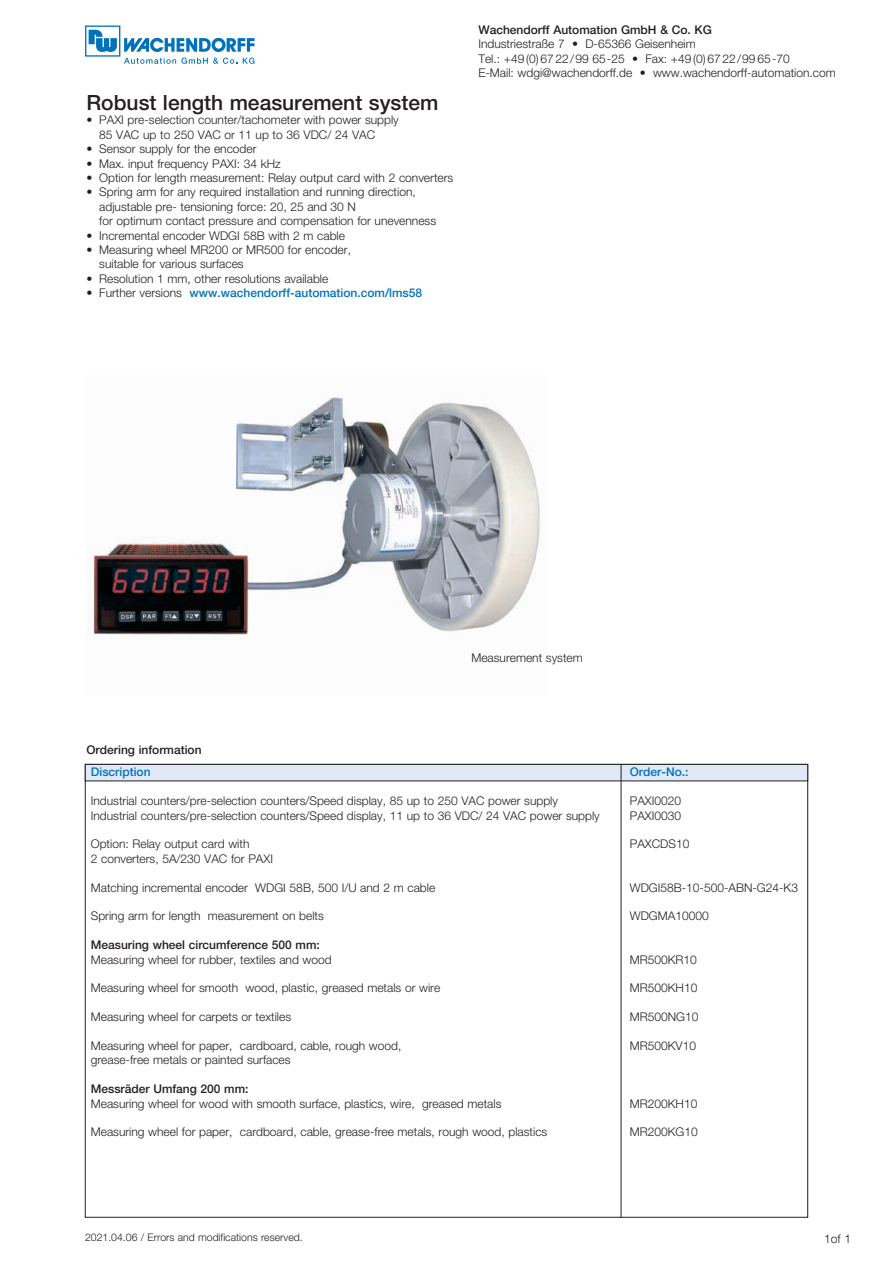
<style>
.page{position:relative;width:893px;height:1263px;background:#fff}
.page>*{position:absolute;margin:0;border:0;box-sizing:border-box;transform-origin:0 0}
.t1{font:500 21px "Helvetica Neue LT Pro";color:#231f20}
.t2{font:300 12px/14.4px "Helvetica Neue LT Pro";color:#231f20}
.t3{font:500 12px "Helvetica Neue LT Pro";color:#231f20}
.t4{font:500 12px "Helvetica Neue LT Pro";color:#0072bc}
.t5{font:300 10.5px "Helvetica Neue LT Pro";color:#231f20}
.s1{font-weight:300;color:#231f20}
</style>
<div class="page">
<svg style="left:85px;top:26px;width:170px;height:38px"></svg>
<img style="left:89px;top:397px;width:452px;height:239px">
<div style="left:85px;top:764px;width:723px;height:17px;background:#e1e9f6;border:1px solid #231f20"></div>
<hr style="left:621px;top:764px;width:1px;height:453px;background:#231f20">
<h1 class="t1" style="left:87px;top:90px;width:353px">Robust length measurement system</h1>
<p class="t2" style="left:99px;top:113px;width:301px;text-indent:-13px">• PAXI pre-selection counter/tachometer with power supply<br>85 VAC up to 250 VAC or 11 up to 36 VDC/ 24 VAC</p>
<p class="t2" style="left:87px;top:142px;width:171px">• Sensor supply for the encoder</p>
<p class="t2" style="left:87px;top:156px;width:196px">• Max. input frequency PAXI: 34 kHz</p>
<p class="t2" style="left:87px;top:170px;width:368px">• Option for length measurement: Relay output card with 2 converters</p>
<p class="t2" style="left:99px;top:185px;width:338px;text-indent:-13px">• Spring arm for any required installation and running direction, adjustable pre- tensioning force: 20, 25 and 30 N<br>for optimum contact pressure and compensation for unevenness</p>
<p class="t2" style="left:87px;top:228px;width:260px">• Incremental encoder WDGI 58B with 2 m cable</p>
<p class="t2" style="left:99px;top:242px;width:253px;text-indent:-13px">• Measuring wheel MR200 or MR500 for encoder, suitable for various surfaces</p>
<p class="t2" style="left:87px;top:271px;width:243px">• Resolution 1 mm, other resolutions available</p>
<p class="t4" style="left:87px;top:286px;width:337px"><span class="s1">• Further versions</span> www.wachendorff-automation.com/lms58</p>
<p class="t3" style="left:478px;top:23px;width:235px">Wachendorff Automation GmbH &amp; Co. KG</p>
<p class="t2" style="left:478px;top:37px;width:359px">Industriestraße 7 • D-65366 Geisenheim<br>Tel.: +49 (0) 67 22/99 65-25 • Fax: +49 (0) 67 22/99 65-70<br>E-Mail: wdgi@wachendorff.de • www.wachendorff-automation.com</p>
<p class="t3" style="left:87px;top:743px;width:117px">Ordering information</p>
<p class="t2" style="left:471px;top:650px;width:113px">Measurement system</p>
<p class="t4" style="left:91px;top:765px;width:61px">Discription</p>
<p class="t2" style="left:91px;top:793px;width:511px">Industrial counters/pre-selection counters/Speed display, 85 up to 250 VAC power supply<br>Industrial counters/pre-selection counters/Speed display, 11 up to 36 VDC/ 24 VAC power supply</p>
<p class="t2" style="left:91px;top:837px;width:184px">Option: Relay output card with<br>2 converters, 5A/230 VAC for PAXI</p>
<p class="t2" style="left:91px;top:880px;width:346px">Matching incremental encoder WDGI 58B, 500 I/U and 2 m cable</p>
<p class="t2" style="left:91px;top:909px;width:235px">Spring arm for length measurement on belts</p>
<p class="t3" style="left:91px;top:938px;width:230px">Measuring wheel circumference 500 mm:</p>
<p class="t2" style="left:91px;top:952px;width:242px">Measuring wheel for rubber, textiles and wood</p>
<p class="t2" style="left:91px;top:981px;width:351px">Measuring wheel for smooth wood, plastic, greased metals or wire</p>
<p class="t2" style="left:91px;top:1009px;width:202px">Measuring wheel for carpets or textiles</p>
<p class="t2" style="left:91px;top:1038px;width:312px">Measuring wheel for paper, cardboard, cable, rough wood, grease-free metals or painted surfaces</p>
<p class="t3" style="left:91px;top:1082px;width:159px">Messräder Umfang 200 mm:</p>
<p class="t2" style="left:91px;top:1096px;width:412px">Measuring wheel for wood with smooth surface, plastics, wire, greased metals</p>
<p class="t2" style="left:91px;top:1125px;width:458px">Measuring wheel for paper, cardboard, cable, grease-free metals, rough wood, plastics</p>
<p class="t4" style="left:630px;top:765px;width:60px">Order-No.:</p>
<p class="t2" style="left:630px;top:793px;width:53px">PAXI0020<br>PAXI0030</p>
<p class="t2" style="left:630px;top:837px;width:61px">PAXCDS10</p>
<p class="t2" style="left:630px;top:880px;width:170px">WDGI58B-10-500-ABN-G24-K3</p>
<p class="t2" style="left:630px;top:909px;width:80px">WDGMA10000</p>
<p class="t2" style="left:630px;top:952px;width:69px">MR500KR10</p>
<p class="t2" style="left:630px;top:981px;width:69px">MR500KH10</p>
<p class="t2" style="left:630px;top:1009px;width:70px">MR500NG10</p>
<p class="t2" style="left:630px;top:1038px;width:68px">MR500KV10</p>
<p class="t2" style="left:630px;top:1096px;width:69px">MR200KH10</p>
<p class="t2" style="left:630px;top:1125px;width:70px">MR200KG10</p>
<p class="t5" style="left:85px;top:1230px;width:219px">2021.04.06 / Errors and modifications reserved.</p>
<p class="t2" style="left:824px;top:1231px;width:28px">1of 1</p>
</div>
